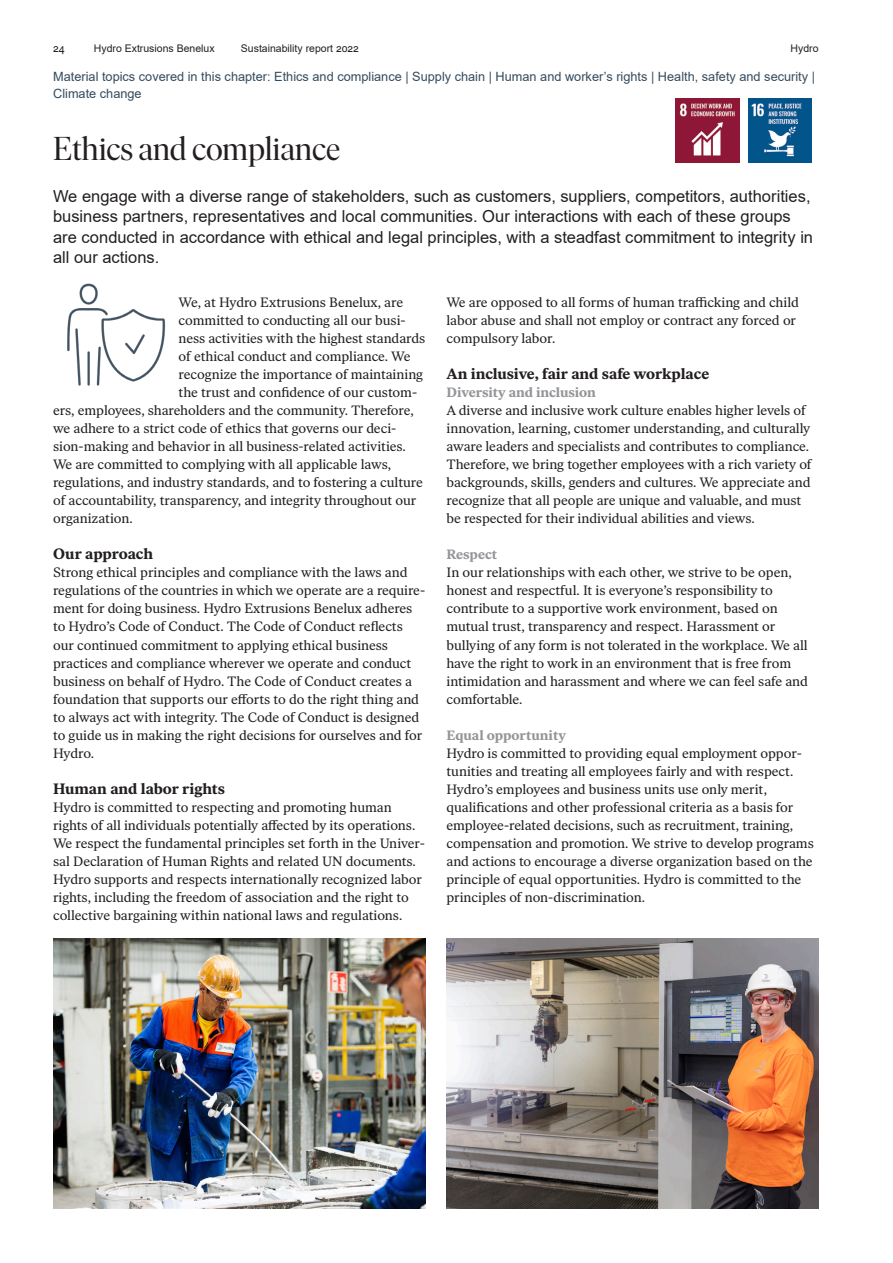
<style>
.page{position:relative;width:893px;height:1263px;background:#fff}
.page>*{position:absolute;margin:0;border:0;box-sizing:border-box;transform-origin:0 0}
.Heading_level_1{font:33px "Ivar Display Hydro";color:#231f20}
.Intro{font:16.5px/20.2px "Arial";color:#231f20}
.Heading_level_3{font:700 15px "Ivar Text Hydro";letter-spacing:-.005em;color:#231f20}
.Body_Copy{font:13.5px/18px "Ivar Text Hydro";letter-spacing:-.005em;color:#231f20}
.Heading_level_4{font:700 13.5px "Ivar Text Hydro";color:#939598}
.Infobox_text{font:12.75px/16.5px "Arial";color:#354b5d}
.t1{font:10.5px "Arial";color:#231f20}
</style>
<div class="page">
<img style="left:67px;top:283px;width:99px;height:103px">
<img style="left:446px;top:938px;width:373px;height:271px">
<img style="left:53px;top:938px;width:372px;height:271px">
<img style="left:675px;top:99px;width:64px;height:63px">
<img style="left:748px;top:99px;width:64px;height:63px">
<p class="t1" style="left:53px;top:41px;width:13px">24</p>
<p class="t1" style="left:94px;top:41px;width:122px">Hydro Extrusions Benelux</p>
<p class="t1" style="left:241px;top:41px;width:119px">Sustainability report 2022</p>
<p class="t1" style="left:790px;top:41px;width:30px">Hydro</p>
<p class="Infobox_text" style="left:53px;top:69px;width:763px">Material topics covered in this chapter: Ethics and compliance | Supply chain | Human and worker’s rights | Health, safety and security |<br>Climate change</p>
<p class="Heading_level_1" style="left:53px;top:131px;width:289px">Ethics and compliance</p>
<p class="Intro" style="left:53px;top:186px;width:761px">We engage with a diverse range of stakeholders, such as customers, suppliers, competitors, authorities, business partners, representatives and local communities. Our interactions with each of these groups are conducted in accordance with ethical and legal principles, with a steadfast commitment to integrity in all our actions.</p>
<p class="Body_Copy" style="left:179px;top:293px;width:226px">We, at Hydro Extrusions Benelux, are</p>
<p class="Body_Copy" style="left:179px;top:311px;width:229px">committed to conducting all our busi-</p>
<p class="Body_Copy" style="left:179px;top:329px;width:248px">ness activities with the highest standards</p>
<p class="Body_Copy" style="left:179px;top:347px;width:233px">of ethical conduct and compliance. We</p>
<p class="Body_Copy" style="left:179px;top:365px;width:246px">recognize the importance of maintaining</p>
<p class="Body_Copy" style="left:179px;top:383px;width:240px">the trust and confidence of our custom-</p>
<p class="Body_Copy" style="left:53px;top:401px;width:362px">ers, employees, shareholders and the community. Therefore,</p>
<p class="Body_Copy" style="left:53px;top:419px;width:345px">we adhere to a strict code of ethics that governs our deci-</p>
<p class="Body_Copy" style="left:53px;top:437px;width:354px">sion-making and behavior in all business-related activities.</p>
<p class="Body_Copy" style="left:53px;top:455px;width:339px">We are committed to complying with all applicable laws,</p>
<p class="Body_Copy" style="left:53px;top:473px;width:371px">regulations, and industry standards, and to fostering a culture</p>
<p class="Body_Copy" style="left:53px;top:491px;width:365px">of accountability, transparency, and integrity throughout our</p>
<p class="Body_Copy" style="left:53px;top:509px;width:81px">organization.</p>
<p class="Heading_level_3" style="left:53px;top:545px;width:101px">Our approach</p>
<p class="Body_Copy" style="left:53px;top:564px;width:374px">Strong ethical principles and compliance with the laws and regulations of the countries in which we operate are a require&shy;ment for doing business. Hydro Extrusions Benelux adheres to Hydro’s Code of Conduct. The Code of Conduct reflects our continued commitment to applying ethical business practices and compliance wherever we operate and conduct business on behalf of Hydro. The Code of Conduct creates a foundation that supports our efforts to do the right thing and to always act with integrity. The Code of Conduct is designed</p>
<p class="Body_Copy" style="left:53px;top:726px;width:371px">to guide us in making the right decisions for ourselves and for<br>Hydro.</p>
<p class="Heading_level_3" style="left:53px;top:780px;width:173px">Human and labor rights</p>
<p class="Body_Copy" style="left:53px;top:798px;width:373px">Hydro is committed to respecting and promoting human rights of all individuals potentially affected by its operations.<br>We respect the fundamental principles set forth in the Univer&shy;sal Declaration of Human Rights and related UN documents.</p>
<p class="Body_Copy" style="left:53px;top:870px;width:370px">Hydro supports and respects internationally recognized labor</p>
<p class="Body_Copy" style="left:53px;top:888px;width:357px">rights, including the freedom of association and the right to</p>
<p class="Body_Copy" style="left:53px;top:906px;width:351px">collective bargaining within national laws and regulations.</p>
<p class="Body_Copy" style="left:446px;top:293px;width:354px">We are opposed to all forms of human trafficking and child labor abuse and shall not employ or contract any forced or compulsory labor.</p>
<p class="Heading_level_3" style="left:446px;top:365px;width:264px">An inclusive, fair and safe workplace</p>
<p class="Heading_level_4" style="left:446px;top:384px;width:151px">Diversity and inclusion</p>
<p class="Body_Copy" style="left:446px;top:401px;width:367px">A diverse and inclusive work culture enables higher levels of innovation, learning, customer understanding, and culturally aware leaders and specialists and contributes to compliance.<br>Therefore, we bring together employees with a rich variety of backgrounds, skills, genders and cultures. We appreciate and recognize that all people are unique and valuable, and must be respected for their individual abilities and views.</p>
<p class="Heading_level_4" style="left:446px;top:546px;width:52px">Respect</p>
<p class="Body_Copy" style="left:446px;top:564px;width:347px">In our relationships with each other, we strive to be open, honest and respectful. It is everyone’s responsibility to</p>
<p class="Body_Copy" style="left:446px;top:600px;width:333px">contribute to a supportive work environment, based on</p>
<p class="Body_Copy" style="left:446px;top:618px;width:363px">mutual trust, transparency and respect. Harassment or bullying of any form is not tolerated in the workplace. We all have the right to work in an environment that is free from intimidation and harassment and where we can feel safe and comfortable.</p>
<p class="Heading_level_4" style="left:446px;top:727px;width:121px">Equal opportunity</p>
<p class="Body_Copy" style="left:446px;top:744px;width:369px">Hydro is committed to providing equal employment oppor&shy;tunities and treating all employees fairly and with respect.<br>Hydro’s employees and business units use only merit, qualifications and other professional criteria as a basis for employee-related decisions, such as recruitment, training, compensation and promotion. We strive to develop programs and actions to encourage a diverse organization based on the principle of equal opportunities. Hydro is committed to the principles of non-discrimination.</p>
</div>
